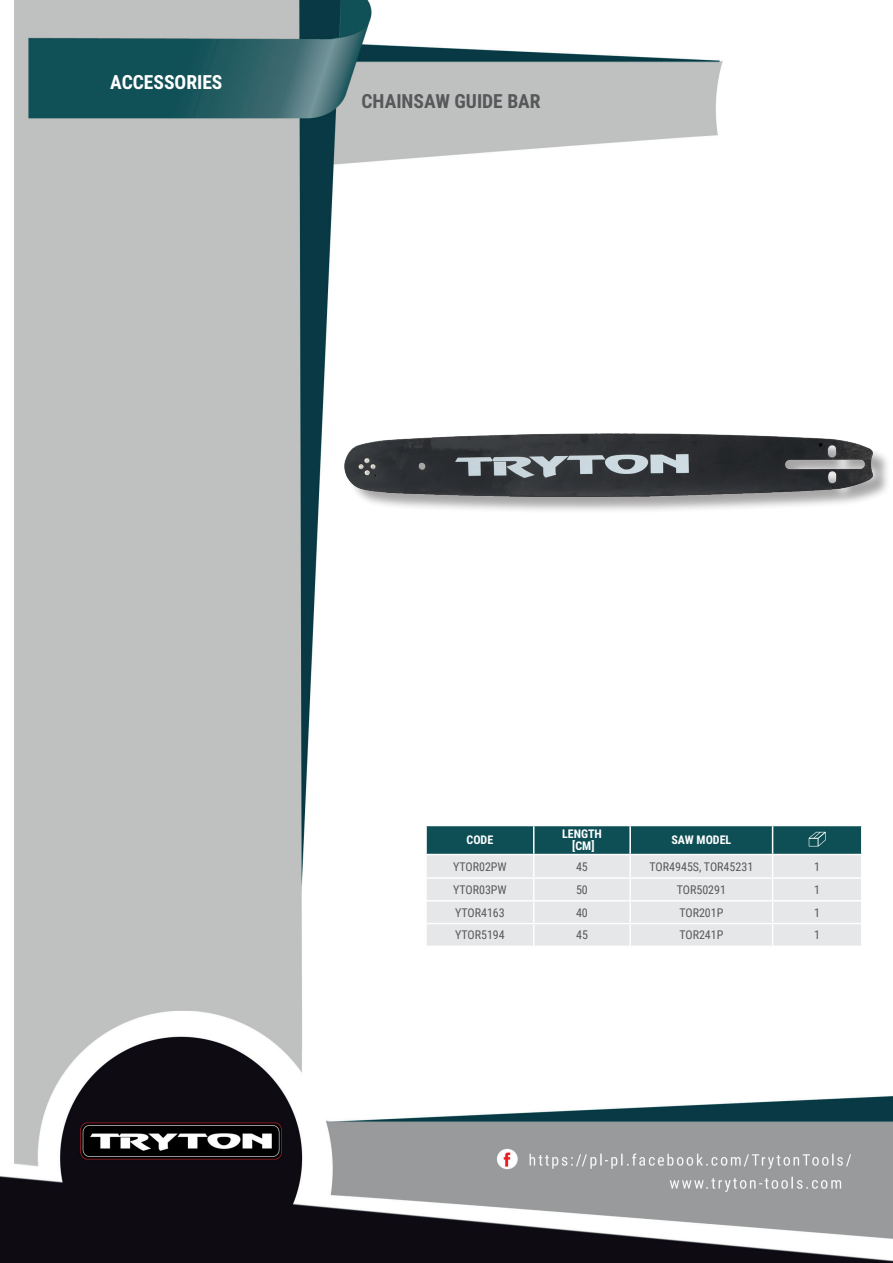
<style>
.page{position:relative;width:893px;height:1263px;background:#fff}
.page>*{position:absolute;margin:0;border:0;box-sizing:border-box;transform-origin:0 0}
.t1{font:700 19.5px "Roboto Condensed";color:#57585a}
.t2{font:700 19.5px "Roboto Condensed";color:#fff}
.t3{font:12px "Roboto Condensed";color:#57585a}
.t4{font:700 12px/12px "Roboto Condensed";color:#fff;text-align:center}
</style>
<div class="page">
<img style="left:0;top:0;width:893px;height:1263px">
<div style="left:348px;top:436px;width:543px;height:79px;background:#231f20;opacity:.4"></div>
<img style="left:345px;top:433px;width:527px;height:63px">
<hr style="left:425px;top:826px;width:2px;height:28px;background:#fff">
<hr style="left:425px;top:855px;width:2px;height:22px;background:#fff">
<hr style="left:425px;top:879px;width:2px;height:21px;background:#fff">
<hr style="left:425px;top:901px;width:2px;height:22px;background:#fff">
<hr style="left:425px;top:924px;width:2px;height:21px;background:#fff">
<hr style="left:425px;top:825px;width:109px;height:1px;background:#fff">
<hr style="left:425px;top:854px;width:109px;height:1px;background:#fff">
<hr style="left:425px;top:877px;width:109px;height:2px;background:#fff">
<hr style="left:425px;top:900px;width:109px;height:1px;background:#fff">
<hr style="left:425px;top:923px;width:109px;height:1px;background:#fff">
<hr style="left:425px;top:945px;width:109px;height:2px;background:#fff">
<hr style="left:534px;top:945px;width:96px;height:2px;background:#fff">
<hr style="left:630px;top:945px;width:143px;height:2px;background:#fff">
<hr style="left:773px;top:945px;width:89px;height:2px;background:#fff">
<svg style="left:426px;top:825px;width:436px;height:121px;background:#b7c6c9"></svg>
<h1 class="t2" style="left:110px;top:69px;width:114px">ACCESSORIES</h1>
<h1 class="t1" style="left:361px;top:88px;width:181px">CHAINSAW GUIDE BAR</h1>
<p class="t4" style="left:466px;top:833px;width:28px">CODE</p>
<p class="t4" style="left:562px;top:827px;width:41px">LENGTH [CM]</p>
<p class="t4" style="left:671px;top:833px;width:61px">SAW MODEL</p>
<p class="t3" style="left:453px;top:858px;width:55px">YTOR02PW</p>
<p class="t3" style="left:576px;top:858px;width:13px">45</p>
<p class="t3" style="left:649px;top:858px;width:105px">TOR4945S, TOR45231</p>
<p class="t3" style="left:814px;top:858px;width:7px">1</p>
<p class="t3" style="left:453px;top:881px;width:55px">YTOR03PW</p>
<p class="t3" style="left:576px;top:881px;width:13px">50</p>
<p class="t3" style="left:677px;top:881px;width:51px">TOR50291</p>
<p class="t3" style="left:814px;top:881px;width:7px">1</p>
<p class="t3" style="left:455px;top:904px;width:51px">YTOR4163</p>
<p class="t3" style="left:576px;top:904px;width:13px">40</p>
<p class="t3" style="left:679px;top:904px;width:46px">TOR201P</p>
<p class="t3" style="left:814px;top:904px;width:7px">1</p>
<p class="t3" style="left:455px;top:927px;width:51px">YTOR5194</p>
<p class="t3" style="left:576px;top:927px;width:13px">45</p>
<p class="t3" style="left:679px;top:927px;width:46px">TOR241P</p>
<p class="t3" style="left:814px;top:927px;width:7px">1</p>
</div>
